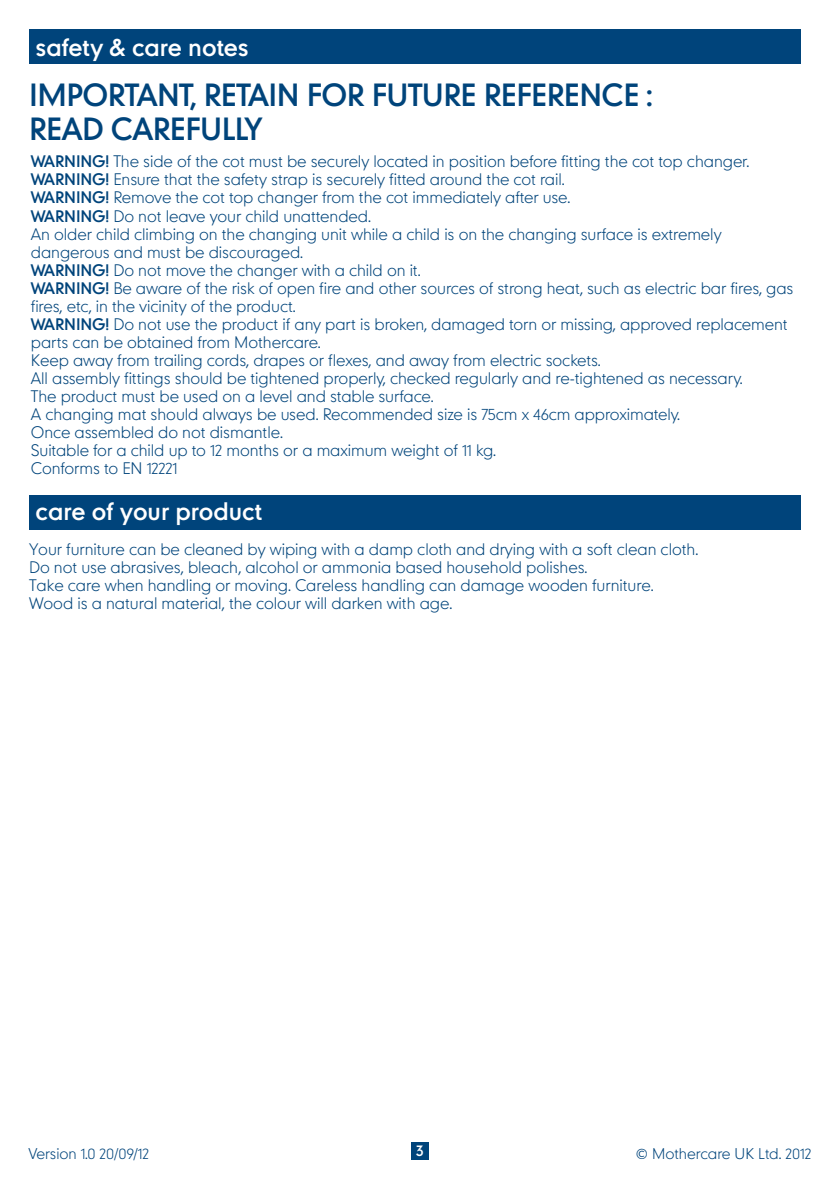
<style>
.page{position:relative;width:840px;height:1191px;background:#fff}
.page>*{position:absolute;margin:0;border:0;box-sizing:border-box;transform-origin:0 0}
.t1{font:28.8px/34.6px "Mothercare";letter-spacing:-.02em;color:#00447b}
.t2{font:22.8px "Mothercare";color:#fff}
.t3{font:100 15px/18px "Mothercare";letter-spacing:-.005em;color:#00447b}
.t4{font:100 14px "Mothercare";color:#00447b}
.t5{font:14px "Mothercare";color:#fff}
.s1{font-weight:400}
</style>
<div class="page">
<div style="left:411px;top:1142px;width:17px;height:17px;background:#00447b"></div>
<div style="left:29px;top:30px;width:771px;height:34px;background:#00447b"></div>
<div style="left:29px;top:495px;width:771px;height:35px;background:#00447b"></div>
<h2 class="t2" style="left:36px;top:31px;width:214px">safety &amp; care notes</h2>
<h1 class="t1" style="left:29px;top:76px;width:624px">IMPORTANT, RETAIN FOR FUTURE REFERENCE :<br>READ CAREFULLY</h1>
<p class="t3" style="left:31px;top:152px;width:763px"><span class="s1">WARNING!</span> The side of the cot must be securely located in position before fitting the cot top changer.<br><span class="s1">WARNING!</span> Ensure that the safety strap is securely fitted around the cot rail.<br><span class="s1">WARNING!</span> Remove the cot top changer from the cot immediately after use.<br><span class="s1">WARNING!</span> Do not leave your child unattended.<br>An older child climbing on the changing unit while a child is on the changing surface is extremely dangerous and must be discouraged.<br><span class="s1">WARNING!</span> Do not move the changer with a child on it.<br><span class="s1">WARNING!</span> Be aware of the risk of open fire and other sources of strong heat, such as electric bar fires, gas fires, etc, in the vicinity of the product.<br><span class="s1">WARNING!</span> Do not use the product if any part is broken, damaged torn or missing, approved replacement parts can be obtained from Mothercare.<br>Keep away from trailing cords, drapes or flexes, and away from electric sockets.<br>All assembly fittings should be tightened properly, checked regularly and re-tightened as necessary.<br>The product must be used on a level and stable surface.<br>A changing mat should always be used. Recommended size is 75cm x 46cm approximately.<br>Once assembled do not dismantle.<br>Suitable for a child up to 12 months or a maximum weight of 11 kg.<br>Conforms to EN 12221</p>
<h2 class="t2" style="left:36px;top:495px;width:228px">care of your product</h2>
<p class="t3" style="left:29px;top:539px;width:670px">Your furniture can be cleaned by wiping with a damp cloth and drying with a soft clean cloth.<br>Do not use abrasives, bleach, alcohol or ammonia based household polishes.<br>Take care when handling or moving. Careless handling can damage wooden furniture.<br>Wood is a natural material, the colour will darken with age.</p>
<p class="t4" style="left:28px;top:1144px;width:122px">Version 1.0 20/09/12</p>
<p class="t5" style="left:416px;top:1141px;width:9px">3</p>
<p class="t4" style="left:635px;top:1144px;width:177px">© Mothercare UK Ltd. 2012</p>
</div>
